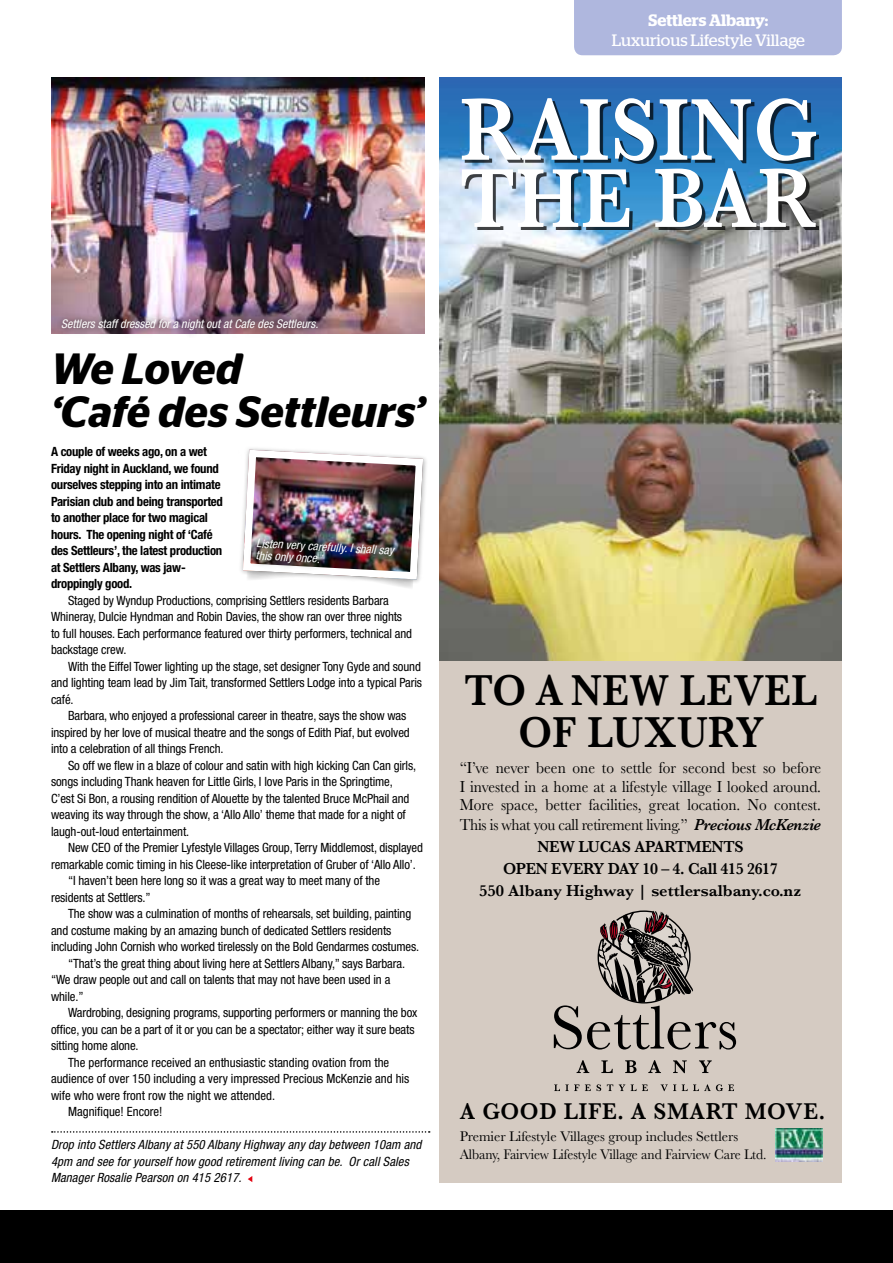
<style>
.page{position:relative;width:893px;height:1263px;background:#fff}
.page>*{position:absolute;margin:0;border:0;box-sizing:border-box;transform-origin:0 0}
.t1{font:600 91.2px "Baskerville";letter-spacing:.01em;color:#fff;scale:.9 1}
.t2{font:600 86.85px "Baskerville";letter-spacing:.01em;color:#fff;scale:.9 1}
.t3{font:600 45px/42px "Baskerville";letter-spacing:.01em;color:#000;text-align:center;scale:.9 1}
.t4{font:italic 600 43.65px/43.7px "Stag Sans";color:#000}
.t5{font:600 23.7px "Baskerville";letter-spacing:.03em;color:#000;scale:.95 1}
.t6{font:16.5px/19px "Baskerville";letter-spacing:-.02em;color:#000;text-align:justify;scale:.93 1}
.t7{font:600 16.5px/22px "Baskerville";letter-spacing:-.02em;color:#000;text-align:center}
.t8{font:16.5px "Stag";letter-spacing:-.005em;color:#fff}
.t9{font:600 16.5px "Stag";color:#fff}
.t10{font:14.4px/17.4px "Baskerville";letter-spacing:-.005em;color:#000}
.t11{font:condensed 12.75px/16.5px "Helvetica Neue";letter-spacing:-.01em;color:#000}
.t12{font:700 condensed 12.75px/16.5px "Helvetica Neue";letter-spacing:-.02em;color:#000}
.t13{font:italic condensed 12.75px/16.5px "Helvetica Neue";letter-spacing:.01em;color:#000}
.t14{font:italic condensed 12px/12px "Helvetica Neue";color:#fff}
.s1{font-weight:600;font-style:italic}
</style>
<div class="page">
<div style="left:0;top:1211px;width:893px;height:52px;background:#000"></div>
<img style="left:51px;top:78px;width:373px;height:256px">
<div style="left:574px;top:0;width:268px;height:55px;background:#afb7de"></div>
<div style="left:439px;top:617px;width:403px;height:565px;background:#d5cbc2"></div>
<svg style="left:554px;top:910px;width:182px;height:139px"></svg>
<svg style="left:576px;top:1060px;width:13px;height:13px"></svg>
<svg style="left:601px;top:1060px;width:12px;height:13px"></svg>
<svg style="left:625px;top:1060px;width:11px;height:13px"></svg>
<svg style="left:648px;top:1060px;width:13px;height:13px"></svg>
<svg style="left:673px;top:1060px;width:14px;height:13px"></svg>
<svg style="left:699px;top:1060px;width:13px;height:13px"></svg>
<svg style="left:554px;top:1084px;width:25px;height:7px"></svg>
<svg style="left:585px;top:1084px;width:6px;height:7px"></svg>
<svg style="left:597px;top:1084px;width:4px;height:7px"></svg>
<svg style="left:607px;top:1084px;width:6px;height:7px"></svg>
<svg style="left:619px;top:1084px;width:6px;height:7px"></svg>
<svg style="left:631px;top:1084px;width:5px;height:7px"></svg>
<svg style="left:642px;top:1084px;width:6px;height:7px"></svg>
<svg style="left:661px;top:1084px;width:15px;height:7px"></svg>
<svg style="left:682px;top:1084px;width:52px;height:7px"></svg>
<img style="left:775px;top:1128px;width:47px;height:34px">
<img style="left:439px;top:78px;width:403px;height:583px">
<div style="left:465px;top:101px;width:354px;height:129px;background:#000;opacity:.73"></div>
<svg style="left:52px;top:1131px;width:378px;height:2px"></svg>
<svg style="left:248px;top:1176px;width:4px;height:6px"></svg>
<div style="left:54px;top:312px;width:271px;height:26px;background:#000;opacity:.75"></div>
<img style="left:240px;top:448px;width:187px;height:140px">
<div style="left:249px;top:531px;width:153px;height:40px;background:#000;opacity:.75"></div>
<p class="t9" style="left:648px;top:10px;width:121px">Settlers Albany:</p>
<p class="t8" style="left:612px;top:30px;width:195px">Luxurious Lifestyle Village</p>
<h1 class="t1" style="left:460px;top:66px;width:398px">RAISING</h1>
<h2 class="t2" style="left:460px;top:138px;width:397px">THE BAR</h2>
<p class="t14" style="left:61px;top:318px;width:259px">Settlers staff dressed for a night out at Cafe des Settleurs.</p>
<h3 class="t4" style="left:51px;top:347px;width:375px">We Loved<br>‘Café des Settleurs’</h3>
<p class="t12" style="left:51px;top:443px;width:173px">A couple of weeks ago, on a wet<br>Friday night in Auckland, we found ourselves stepping into an intimate<br>Parisian club and being transported to another place for two magical hours. The opening night of ‘Café des Settleurs’, the latest production at Settlers Albany, was jaw&shy;droppingly good.</p>
<p class="t11" style="left:51px;top:592px;width:363px;text-indent:17px">Staged by Wyndup Productions, comprising Settlers residents Barbara Whineray, Dulcie Hyndman and Robin Davies, the show ran over three nights to full houses. Each performance featured over thirty performers, technical and backstage crew.</p>
<p class="t11" style="left:51px;top:658px;width:373px;text-align:justify;text-indent:17px">With the Eiffel Tower lighting up the stage, set designer Tony Gyde and sound and lighting team lead by Jim Tait, transformed Settlers Lodge into a typical Paris café.</p>
<p class="t11" style="left:51px;top:707px;width:360px;text-indent:17px">Barbara, who enjoyed a professional career in theatre, says the show was inspired by her love of musical theatre and the songs of Edith Piaf, but evolved into a celebration of all things French.</p>
<p class="t11" style="left:51px;top:757px;width:367px;text-indent:17px">So off we flew in a blaze of colour and satin with high kicking Can Can girls, songs including Thank heaven for Little Girls, I love Paris in the Springtime, C’est Si Bon, a rousing rendition of Alouette by the talented Bruce McPhail and weaving its way through the show, a ‘Allo Allo’ theme that made for a night of laugh-out-loud entertainment.</p>
<p class="t11" style="left:68px;top:839px;width:357px">New CEO of the Premier Lyfestyle Villages Group, Terry Middlemost, displayed</p>
<p class="t11" style="left:51px;top:856px;width:366px">remarkable comic timing in his Cleese-like interpretation of Gruber of ‘Allo Allo’.</p>
<p class="t11" style="left:68px;top:872px;width:314px">“I haven’t been here long so it was a great way to meet many of the</p>
<p class="t11" style="left:51px;top:889px;width:101px">residents at Settlers.”</p>
<p class="t11" style="left:68px;top:905px;width:345px">The show was a culmination of months of rehearsals, set building, painting</p>
<p class="t11" style="left:51px;top:922px;width:342px">and costume making by an amazing bunch of dedicated Settlers residents</p>
<p class="t11" style="left:51px;top:938px;width:370px">including John Cornish who worked tirelessly on the Bold Gendarmes costumes.</p>
<p class="t11" style="left:68px;top:955px;width:339px">“That’s the great thing about living here at Settlers Albany,” says Barbara.</p>
<p class="t11" style="left:51px;top:971px;width:341px">“We draw people out and call on talents that may not have been used in a</p>
<p class="t11" style="left:51px;top:988px;width:34px">while.”</p>
<p class="t11" style="left:68px;top:1004px;width:351px">Wardrobing, designing programs, supporting performers or manning the box</p>
<p class="t11" style="left:51px;top:1021px;width:365px">office, you can be a part of it or you can be a spectator; either way it sure beats</p>
<p class="t11" style="left:51px;top:1037px;width:89px">sitting home alone.</p>
<p class="t11" style="left:68px;top:1054px;width:323px">The performance received an enthusiastic standing ovation from the</p>
<p class="t11" style="left:51px;top:1070px;width:360px">audience of over 150 including a very impressed Precious McKenzie and his</p>
<p class="t11" style="left:51px;top:1087px;width:226px">wife who were front row the night we attended.</p>
<p class="t11" style="left:68px;top:1103px;width:96px">Magnifique! Encore!</p>
<p class="t13" style="left:51px;top:1136px;width:372px">Drop into Settlers Albany at 550 Albany Highway any day between 10am and<br>4pm and see for yourself how good retirement living can be. Or call Sales<br>Manager Rosalie Pearson on 415 2617.</p>
<p class="t14" style="left:257px;top:537px;width:139px;rotate:3deg">Listen very carefully. I shall say this only once.’</p>
<h3 class="t3" style="left:465px;top:669px;width:394px">TO A NEW LEVEL<br>OF LUXURY</h3>
<p class="t6" style="left:460px;top:758px;width:390px">“I’ve never been one to settle for second best so before I invested in a home at a lifestyle village I looked around.<br>More space, better facilities, great location. No contest.<br>This is what you call retirement living.” <span class="s1">Precious McKenzie</span></p>
<p class="t7" style="left:479px;top:835px;width:324px">NEW LUCAS APARTMENTS<br>OPEN EVERY DAY 10 – 4. Call 415 2617<br>550 Albany Highway | settlersalbany.co.nz</p>
<h3 class="t5" style="left:460px;top:1094px;width:386px">A GOOD LIFE. A SMART MOVE.</h3>
<p class="t10" style="left:460px;top:1128px;width:308px">Premier Lifestyle Villages group includes Settlers<br>Albany, Fairview Lifestyle Village and Fairview Care Ltd.</p>
</div>
